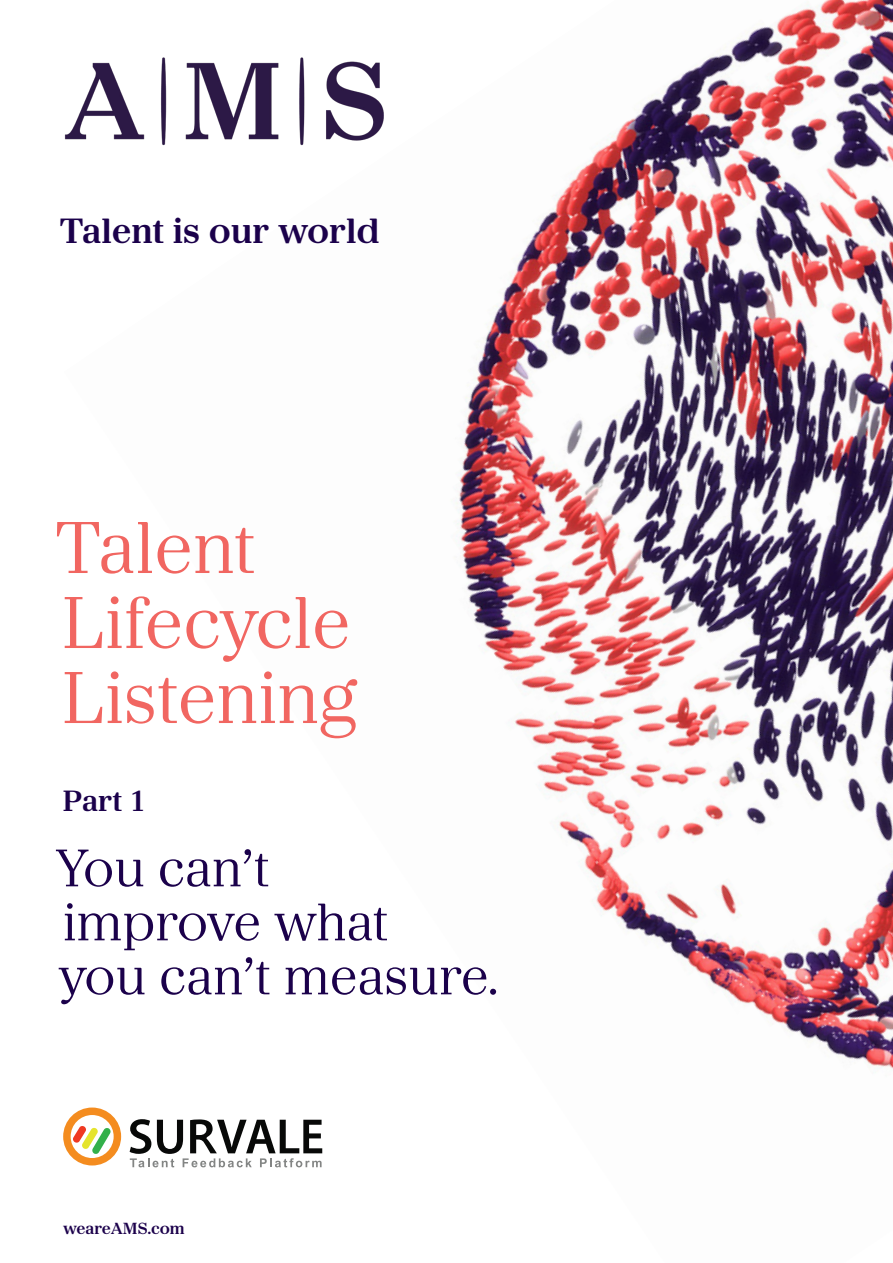
<style>
.page{position:relative;width:893px;height:1263px;background:#fff}
.page>*{position:absolute;margin:0;border:0;box-sizing:border-box;transform-origin:0 0}
.t1{font:75px/75px "Italian Plate No 4 Expanded";color:#f16661}
.t2{font:54px/54px "Italian Plate No 4 Expanded";color:#1b014b}
.t3{font:700 35.85px "Italian Plate No 4 Expanded";color:#1b014b}
.t4{font:700 30px "Italian Plate No 4 Expanded";color:#1b014b}
.t5{font:700 16.5px "Italian Plate No 4 Expanded";color:#1b014b}
</style>
<div class="page">
<img style="left:456px;top:0;width:437px;height:1069px">
<img style="left:64px;top:0;width:395px;height:215px">
<svg style="left:63px;top:1107px;width:58px;height:58px"></svg>
<svg style="left:130px;top:1119px;width:192px;height:48px"></svg>
<p class="t3" style="left:59px;top:210px;width:322px">Talent is our world</p>
<p class="t1" style="left:54px;top:511px;width:305px">Talent<br>Lifecycle<br>Listening</p>
<p class="t4" style="left:63px;top:783px;width:86px">Part 1</p>
<p class="t2" style="left:56px;top:841px;width:445px">You can’t<br>improve what<br>you can’t measure.</p>
<p class="t5" style="left:63px;top:1218px;width:123px">weareAMS.com</p>
</div>
